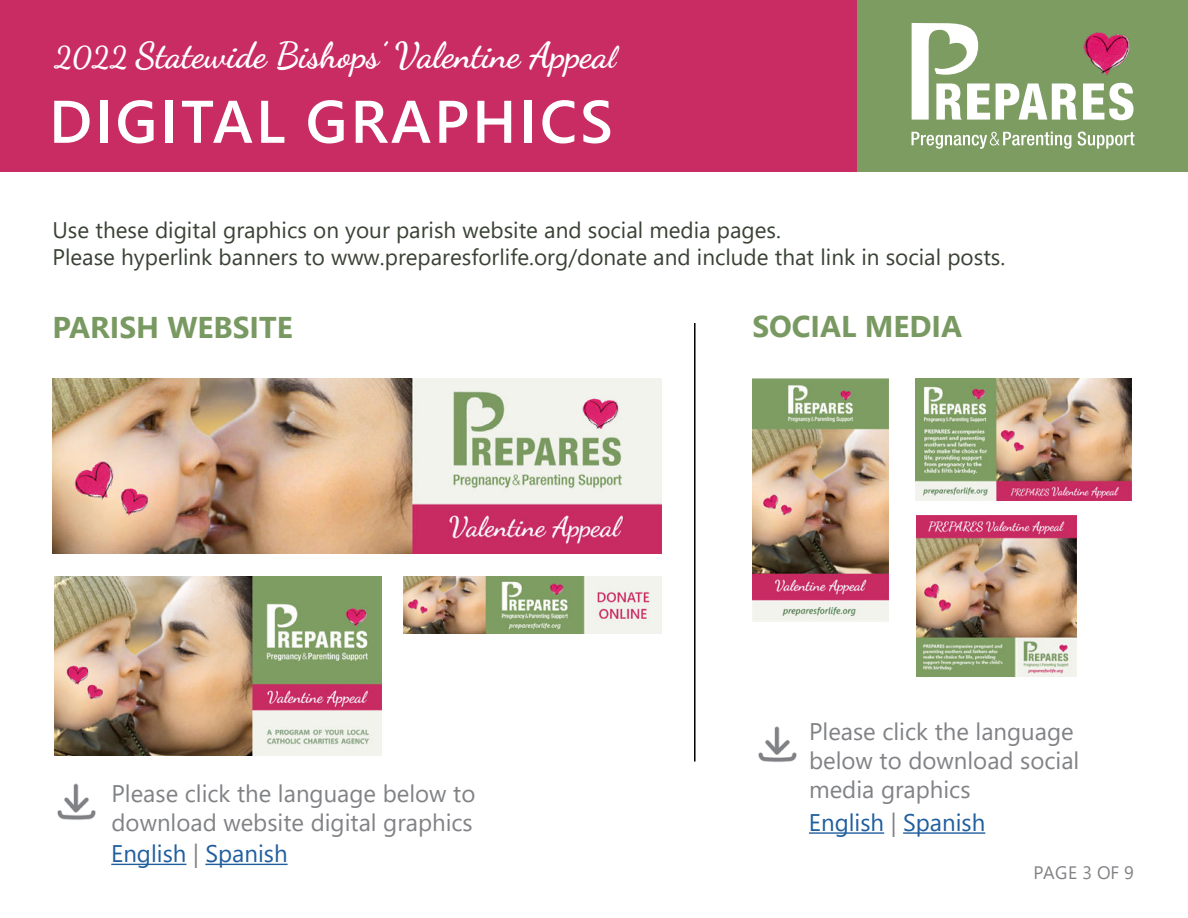
<style>
.page{position:relative;width:1188px;height:918px;background:#fff}
.page>*{position:absolute;margin:0;border:0;box-sizing:border-box;transform-origin:0 0}
.t1{font:600 60px "Segoe UI";letter-spacing:.05em;color:#fff}
.t2{font:36px "Dancing Script";color:#fff}
.t3{font:700 30px "Segoe UI";color:#799962}
.t4{font:24px/28.8px "Segoe UI";color:#818285}
.t5{font:24px "Segoe UI";color:#215e9e}
.t6{font:22.5px/27px "Segoe UI";color:#3a4235}
.t7{font:18px "Segoe UI";letter-spacing:.01em;color:#818285}
.s1{font-size:30px}
.s2{color:#818285}
</style>
<div class="page">
<div style="left:0;top:0;width:858px;height:172px;background:#c92c62"></div>
<div style="left:858px;top:0;width:330px;height:172px;background:#7d9c61"></div>
<svg style="left:912px;top:132px;width:159px;height:17px"></svg>
<svg style="left:1078px;top:132px;width:57px;height:17px"></svg>
<svg style="left:996px;top:83px;width:81px;height:37px"></svg>
<svg style="left:1083px;top:83px;width:51px;height:37px"></svg>
<svg style="left:912px;top:23px;width:78px;height:97px"></svg>
<img style="left:1083px;top:32px;width:47px;height:44px">
<hr style="left:694px;top:323px;width:2px;height:439px;background:#000">
<img style="left:53px;top:379px;width:609px;height:174px">
<img style="left:404px;top:576px;width:258px;height:58px">
<img style="left:55px;top:576px;width:326px;height:179px">
<img style="left:752px;top:379px;width:137px;height:243px">
<img style="left:916px;top:379px;width:216px;height:121px">
<img style="left:916px;top:516px;width:161px;height:160px">
<img style="left:758px;top:726px;width:39px;height:36px">
<hr style="left:809px;top:832px;width:75px;height:2px;background:#215e9e">
<hr style="left:903px;top:832px;width:82px;height:2px;background:#215e9e">
<img style="left:57px;top:783px;width:39px;height:37px">
<hr style="left:111px;top:864px;width:75px;height:1px;background:#215e9e">
<hr style="left:205px;top:864px;width:83px;height:1px;background:#215e9e">
<h2 class="t2" style="left:54px;top:41px;width:563px"><span class="s1">2022</span> Statewide Bishops’ Valentine Appea<span class="s1">l</span></h2>
<h1 class="t1" style="left:49px;top:98px;width:565px">DIGITAL GRAPHICS</h1>
<p class="t6" style="left:53px;top:218px;width:954px">Use these digital graphics on your parish website and social media pages.<br>Please hyperlink banners to www.preparesforlife.org/donate and include that link in social posts.</p>
<h3 class="t3" style="left:53px;top:316px;width:242px">PARISH WEBSITE</h3>
<p class="t4" style="left:112px;top:781px;width:365px">Please click the language below to download website digital graphics</p>
<p class="t5" style="left:111px;top:844px;width:178px">English <span class="s2">|</span> Spanish</p>
<h3 class="t3" style="left:752px;top:314px;width:211px">SOCIAL MEDIA</h3>
<p class="t4" style="left:809px;top:719px;width:272px">Please click the language below to download social media graphics</p>
<p class="t5" style="left:809px;top:813px;width:178px">English <span class="s2">|</span> Spanish</p>
<p class="t7" style="left:1034px;top:865px;width:102px">PAGE 3 OF 9</p>
</div>
